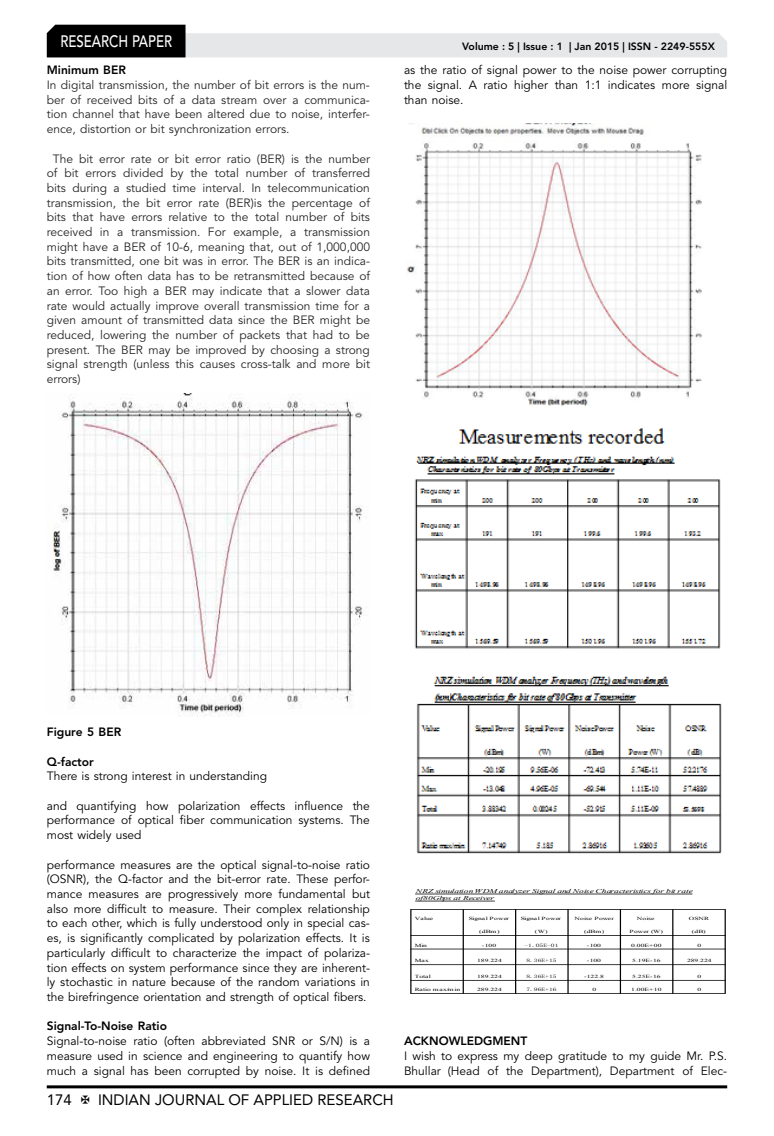
<style>
.page{position:relative;width:774px;height:1136px;background:#fff}
.page>*{position:absolute;margin:0;border:0;box-sizing:border-box;transform-origin:0 0}
.t1{font:500 16.5px "Avenir LT Std";color:#fff;scale:.8 1}
.t2{font:15px "Avenir LT Std";color:#000}
.t3{font:12px/14.7px "Avenir LT Std";color:#000;text-align:justify}
.t4{font:12px/14.7px "Avenir LT Std";color:#252525;text-align:justify}
.t5{font:800 12px "Avenir LT Std";color:#000}
.t6{font:800 10.5px "Avenir LT Std";color:#000}
.t7{font:italic 5.85px/7.1px "Times New Roman";color:#000;scale:1.61 1}
.t8{font:4.65px "Times New Roman";color:#000;scale:1.61 1}
.t9{font:4.65px "Sim Sun";color:#000;scale:1.61 1}
</style>
<div class="page">
<hr style="left:47px;top:1085px;width:680px;height:3px;background:#000">
<svg style="left:47px;top:25px;width:680px;height:32px"></svg>
<img style="left:53px;top:394px;width:314px;height:322px">
<img style="left:407px;top:124px;width:315px;height:730px">
<hr style="left:416px;top:893px;width:276px;height:1px;background:#000">
<hr style="left:416px;top:900px;width:78px;height:1px;background:#000">
<hr style="left:411px;top:909px;width:314px;height:1px;background:#000">
<hr style="left:411px;top:992px;width:314px;height:1px;background:#000">
<hr style="left:410px;top:909px;width:1px;height:84px;background:#000">
<hr style="left:725px;top:909px;width:1px;height:84px;background:#000">
<hr style="left:463px;top:909px;width:1px;height:84px;background:#000">
<hr style="left:515px;top:909px;width:1px;height:84px;background:#000">
<hr style="left:568px;top:909px;width:1px;height:84px;background:#000">
<hr style="left:620px;top:909px;width:1px;height:84px;background:#000">
<hr style="left:672px;top:909px;width:1px;height:84px;background:#000">
<hr style="left:411px;top:934px;width:314px;height:1px;background:#000">
<hr style="left:411px;top:948px;width:314px;height:1px;background:#000">
<hr style="left:411px;top:964px;width:314px;height:1px;background:#000">
<hr style="left:411px;top:979px;width:314px;height:1px;background:#000">
<h1 class="t1" style="left:60px;top:32px;width:139px">RESEARCH PAPER</h1>
<p class="t5" style="left:47px;top:63px;width:81px">Minimum BER</p>
<p class="t4" style="left:47px;top:78px;width:325px">In digital transmission, the number of bit errors is the num&shy;ber of received bits of a data stream over a communica&shy;tion channel that have been altered due to noise, interfer&shy;ence, distortion or bit synchronization errors.</p>
<p class="t4" style="left:47px;top:151px;width:325px;text-indent:6px">The bit error rate or bit error ratio (BER) is the number of bit errors divided by the total number of transferred bits during a studied time interval. In telecommunication transmission, the bit error rate (BER)is the percentage of bits that have errors relative to the total number of bits received in a transmission. For example, a transmission might have a BER of 10-6, meaning that, out of 1,000,000 bits transmitted, one bit was in error. The BER is an indica&shy;tion of how often data has to be retransmitted because of an error. Too high a BER may indicate that a slower data rate would actually improve overall transmission time for a given amount of transmitted data since the BER might be reduced, lowering the number of packets that had to be present. The BER may be improved by choosing a strong signal strength (unless this causes cross-talk and more bit errors)</p>
<p class="t6" style="left:462px;top:41px;width:254px">Volume : 5 | Issue : 1 | Jan 2015 | ISSN - 2249-555X</p>
<p class="t3" style="left:404px;top:63px;width:325px">as the ratio of signal power to the noise power corrupting the signal. A ratio higher than 1:1 indicates more signal than noise.</p>
<p class="t5" style="left:47px;top:724px;width:76px">Figure 5 BER</p>
<p class="t5" style="left:47px;top:754px;width:49px">Q-factor</p>
<p class="t3" style="left:47px;top:769px;width:222px">There is strong interest in understanding</p>
<p class="t3" style="left:47px;top:798px;width:325px">and quantifying how polarization effects influence the performance of optical fiber communication systems. The most widely used</p>
<p class="t3" style="left:47px;top:857px;width:325px">performance measures are the optical signal-to-noise ratio (OSNR), the Q-factor and the bit-error rate. These perfor&shy;mance measures are progressively more fundamental but also more difficult to measure. Their complex relationship to each other, which is fully understood only in special cas&shy;es, is significantly complicated by polarization effects. It is particularly difficult to characterize the impact of polariza&shy;tion effects on system performance since they are inherent&shy;ly stochastic in nature because of the random variations in the birefringence orientation and strength of optical fibers.</p>
<p class="t5" style="left:47px;top:1018px;width:122px">Signal-To-Noise Ratio</p>
<p class="t3" style="left:47px;top:1033px;width:325px">Signal-to-noise ratio (often abbreviated SNR or S/N) is a measure used in science and engineering to quantify how much a signal has been corrupted by noise. It is defined</p>
<p class="t2" style="left:47px;top:1090px;width:27px">174</p>
<p class="t2" style="left:98px;top:1090px;width:297px">INDIAN JOURNAL OF APPLIED RESEARCH</p>
<p class="t7" style="left:416px;top:887px;width:174px">NRZ simulation WDM analyzer Signal and Noise Characteristics for bit rate of80Gbps at Receiver</p>
<p class="t8" style="left:415px;top:915px;width:13px">Value</p>
<p class="t8" style="left:469px;top:915px;width:27px">Signal Power</p>
<p class="t8" style="left:521px;top:915px;width:27px">Signal Power</p>
<p class="t8" style="left:574px;top:915px;width:26px">Noise Power</p>
<p class="t8" style="left:637px;top:915px;width:12px">Noise</p>
<p class="t8" style="left:689px;top:915px;width:14px">OSNR</p>
<p class="t8" style="left:479px;top:928px;width:14px">(dBm)</p>
<p class="t8" style="left:535px;top:928px;width:10px">(W)</p>
<p class="t8" style="left:584px;top:928px;width:14px">(dBm)</p>
<p class="t8" style="left:629px;top:928px;width:22px">Power (W)</p>
<p class="t8" style="left:692px;top:928px;width:10px">(dB)</p>
<p class="t8" style="left:415px;top:942px;width:9px">Min</p>
<p class="t8" style="left:482px;top:942px;width:10px">-100</p>
<p class="t9" style="left:524px;top:942px;width:23px">-1.05E-01</p>
<p class="t8" style="left:587px;top:942px;width:10px">-100</p>
<p class="t8" style="left:631px;top:942px;width:20px">0.00E+00</p>
<p class="t8" style="left:697px;top:942px;width:4px">0</p>
<p class="t8" style="left:415px;top:957px;width:10px">Max</p>
<p class="t8" style="left:477px;top:957px;width:17px">189.224</p>
<p class="t9" style="left:526px;top:958px;width:20px">8.36E+15</p>
<p class="t8" style="left:587px;top:957px;width:10px">-100</p>
<p class="t8" style="left:632px;top:957px;width:19px">5.19E-16</p>
<p class="t8" style="left:687px;top:957px;width:17px">289.224</p>
<p class="t8" style="left:415px;top:973px;width:12px">Total</p>
<p class="t8" style="left:477px;top:973px;width:17px">189.224</p>
<p class="t9" style="left:526px;top:973px;width:20px">8.36E+15</p>
<p class="t8" style="left:584px;top:973px;width:14px">-122.8</p>
<p class="t8" style="left:632px;top:973px;width:19px">5.25E-16</p>
<p class="t8" style="left:697px;top:973px;width:4px">0</p>
<p class="t8" style="left:415px;top:986px;width:30px">Ratio max/min</p>
<p class="t8" style="left:477px;top:986px;width:17px">289.224</p>
<p class="t9" style="left:526px;top:986px;width:20px">7.96E+16</p>
<p class="t8" style="left:592px;top:986px;width:4px">0</p>
<p class="t8" style="left:631px;top:986px;width:20px">1.00E+10</p>
<p class="t8" style="left:697px;top:986px;width:4px">0</p>
<p class="t5" style="left:404px;top:1033px;width:125px">ACKNOWLEDGMENT</p>
<p class="t3" style="left:404px;top:1048px;width:325px">I wish to express my deep gratitude to my guide Mr. P.S.<br>Bhullar (Head of the Department), Department of Elec-</p>
</div>
